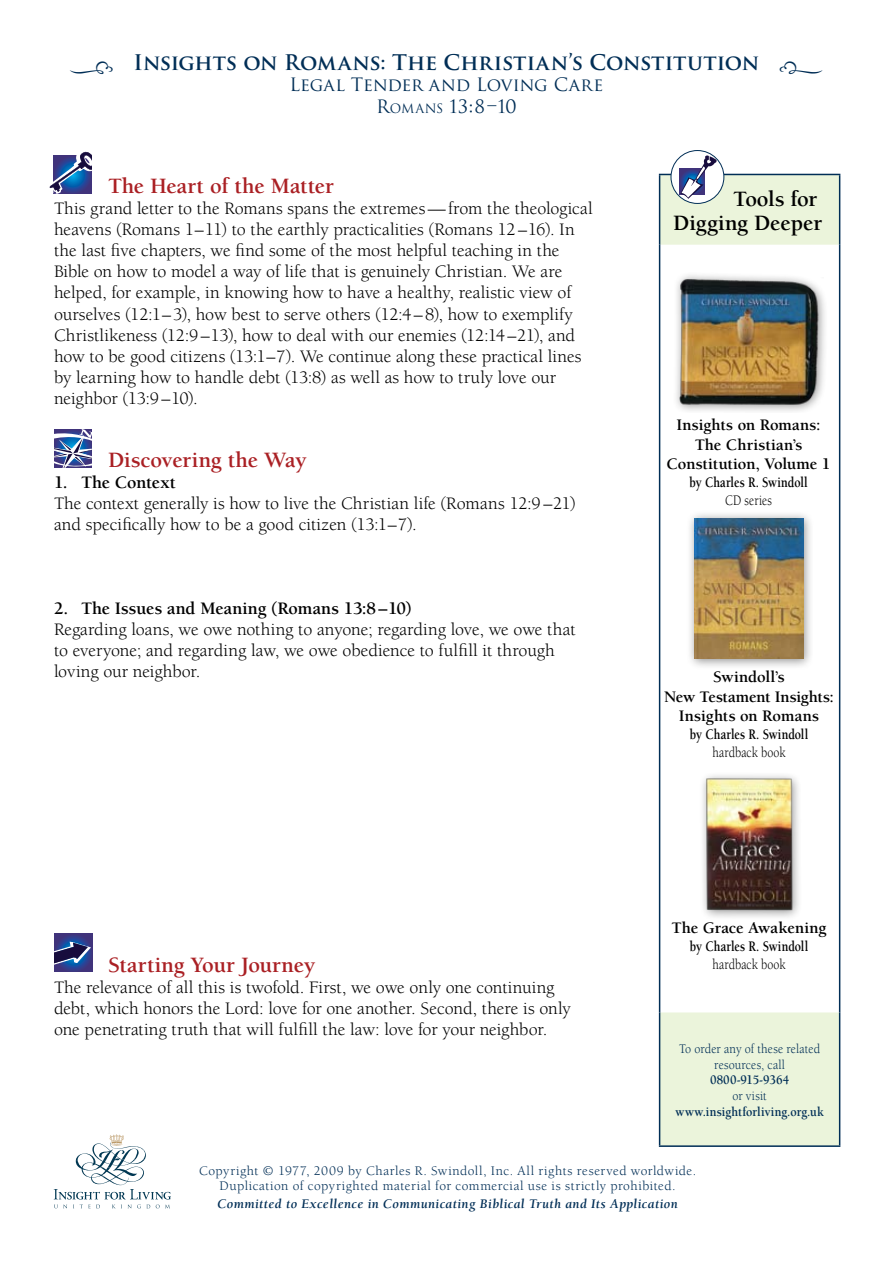
<style>
.page{position:relative;width:893px;height:1263px;background:#fff}
.page>*{position:absolute;margin:0;border:0;box-sizing:border-box;transform-origin:0 0}
.t1{font:36px "Type Embellishments One Plain";color:#002e56}
.t2{font:700 22.5px "Berkeley";letter-spacing:-.005em;color:#aa2024}
.t3{font:700 22.5px/24px "Berkeley";letter-spacing:-.005em;color:#000;text-align:right}
.t4{font:700 21px "Trajan Pro";letter-spacing:-.005em;color:#002e56}
.t5{font:18px/21px "Berkeley";letter-spacing:-.005em;color:#000}
.t6{font:700 18px "Berkeley";letter-spacing:-.005em;color:#000}
.t7{font:18px "Trajan Pro";letter-spacing:-.01em;color:#002e56}
.t8{font:18px "Trajan";color:#002e56}
.t9{font:700 16.5px/19.5px "Berkeley";letter-spacing:-.005em;color:#000;text-align:center}
.t10{font:700 15px "Berkeley";color:#000;scale:.8 1}
.t11{font:15px "Berkeley";letter-spacing:.01em;color:#000;scale:.8 1}
.t12{font:13.5px/15px "Berkeley";letter-spacing:.035em;color:#002e56;text-align:center}
.t13{font:italic 700 13.5px "Berkeley";letter-spacing:.03em;color:#002e56}
.t14{font:700 13.5px "Berkeley";letter-spacing:.005em;color:#002e56;scale:.9 1}
.t15{font:13.5px/15.8px "Berkeley";letter-spacing:.01em;color:#002e56;text-align:center;scale:.9 1}
.t16{font:13.5px "Berkeley";letter-spacing:.035em;color:#002e56;scale:.9 1}
.s1{font-size:12.6px}
</style>
<div class="page">
<svg style="left:660px;top:175px;width:179px;height:970px"></svg>
<hr style="left:659px;top:174px;width:181px;height:1px;background:#002e56">
<hr style="left:659px;top:175px;width:1px;height:70px;background:#002e56">
<hr style="left:839px;top:175px;width:1px;height:70px;background:#002e56">
<hr style="left:659px;top:245px;width:1px;height:767px;background:#002e56">
<hr style="left:839px;top:245px;width:1px;height:767px;background:#002e56">
<hr style="left:659px;top:1012px;width:1px;height:133px;background:#002e56">
<hr style="left:839px;top:1012px;width:1px;height:133px;background:#002e56">
<hr style="left:659px;top:1145px;width:181px;height:2px;background:#002e56">
<div style="left:671px;top:151px;width:53px;height:52px;background:#fff;border-radius:50%"></div>
<div style="left:671px;top:150px;width:53px;height:54px;border:1px solid #002e56;border-radius:50%"></div>
<div style="left:679px;top:169px;width:26px;height:25px;background:#40337b"></div>
<svg style="left:680px;top:155px;width:37px;height:44px"></svg>
<div style="left:699px;top:770px;width:104px;height:150px;background:#000;opacity:.44"></div>
<img style="left:704px;top:777px;width:90px;height:135px">
<div style="left:686px;top:510px;width:128px;height:159px;background:#000;opacity:.44"></div>
<img style="left:695px;top:518px;width:108px;height:140px">
<div style="left:671px;top:269px;width:157px;height:143px;background:#000;opacity:.44"></div>
<img style="left:677px;top:277px;width:147px;height:132px">
<svg style="left:54px;top:1134px;width:117px;height:74px"></svg>
<svg style="left:54px;top:429px;width:38px;height:38px"></svg>
<svg style="left:54px;top:934px;width:38px;height:38px"></svg>
<svg style="left:54px;top:942px;width:37px;height:23px"></svg>
<svg style="left:49px;top:151px;width:42px;height:43px"></svg>
<p class="t4" style="left:133px;top:49px;width:627px">Insights on Romans: The Christian’s Constitution</p>
<p class="t7" style="left:290px;top:73px;width:315px">Legal Tender and Loving Care</p>
<p class="t8" style="left:376px;top:96px;width:142px">R<span class="s1">OMANS</span> 13:8–10</p>
<h1 class="t1" style="left:69px;top:54px;width:47px">j</h1>
<h1 class="t1" style="left:778px;top:54px;width:47px">i</h1>
<p class="t2" style="left:108px;top:174px;width:227px">The Heart of the Matter</p>
<p class="t5" style="left:54px;top:199px;width:540px">This grand letter to the Romans spans the extremes—from the theological heavens (Romans 1–11) to the earthly practicalities (Romans 12 –16). In the last five chapters, we find some of the most helpful teaching in the Bible on how to model a way of life that is genuinely Christian. We are helped, for example, in knowing how to have a healthy, realistic view of ourselves (12:1–3), how best to serve others (12:4–8), how to exemplify Christlikeness (12:9 –13), how to deal with our enemies (12:14 –21), and how to be good citizens (13:1–7). We continue along these practical lines by learning how to handle debt (13:8) as well as how to truly love our neighbor (13:9–10).</p>
<p class="t2" style="left:108px;top:448px;width:200px">Discovering the Way</p>
<p class="t6" style="left:54px;top:473px;width:123px">1. The Context</p>
<p class="t5" style="left:54px;top:493px;width:523px">The context generally is how to live the Christian life (Romans 12:9 –21) and specifically how to be a good citizen (13:1–7).</p>
<p class="t6" style="left:54px;top:599px;width:359px">2. The Issues and Meaning (Romans 13:8–10)</p>
<p class="t5" style="left:54px;top:619px;width:523px">Regarding loans, we owe nothing to anyone; regarding love, we owe that to everyone; and regarding law, we owe obedience to fulfill it through loving our neighbor.</p>
<p class="t2" style="left:108px;top:953px;width:209px">Starting Your Journey</p>
<p class="t5" style="left:54px;top:977px;width:518px">The relevance of all this is twofold. First, we owe only one continuing debt, which honors the Lord: love for one another. Second, there is only one penetrating truth that will fulfill the law: love for your neighbor.</p>
<p class="t3" style="left:673px;top:187px;width:151px">Tools for<br>Digging Deeper</p>
<p class="t9" style="left:666px;top:415px;width:166px">Insights on Romans:<br>The Christian’s<br>Constitution, Volume 1</p>
<p class="t10" style="left:689px;top:474px;width:149px">by Charles R. Swindoll</p>
<p class="t11" style="left:725px;top:492px;width:60px">CD series</p>
<p class="t9" style="left:664px;top:668px;width:172px">Swindoll’s<br>New Testament Insights:<br>Insights on Romans</p>
<p class="t10" style="left:690px;top:727px;width:149px">by Charles R. Swindoll</p>
<p class="t11" style="left:712px;top:745px;width:93px">hardback book</p>
<p class="t9" style="left:672px;top:918px;width:156px">The Grace Awakening</p>
<p class="t10" style="left:690px;top:938px;width:149px">by Charles R. Swindoll</p>
<p class="t11" style="left:712px;top:956px;width:93px">hardback book</p>
<p class="t15" style="left:679px;top:1041px;width:158px">To order any of these related resources, call</p>
<p class="t14" style="left:710px;top:1073px;width:90px">0800-915-9364</p>
<p class="t16" style="left:732px;top:1089px;width:40px">or visit</p>
<p class="t14" style="left:676px;top:1104px;width:166px">www.insightforliving.org.uk</p>
<p class="t12" style="left:199px;top:1164px;width:499px">Copyright © 1977, 2009 by Charles R. Swindoll, Inc. All rights reserved worldwide.<br>Duplication of copyrighted material for commercial use is strictly prohibited.</p>
<p class="t13" style="left:217px;top:1197px;width:462px">Committed to Excellence in Communicating Biblical Truth and Its Application</p>
</div>
